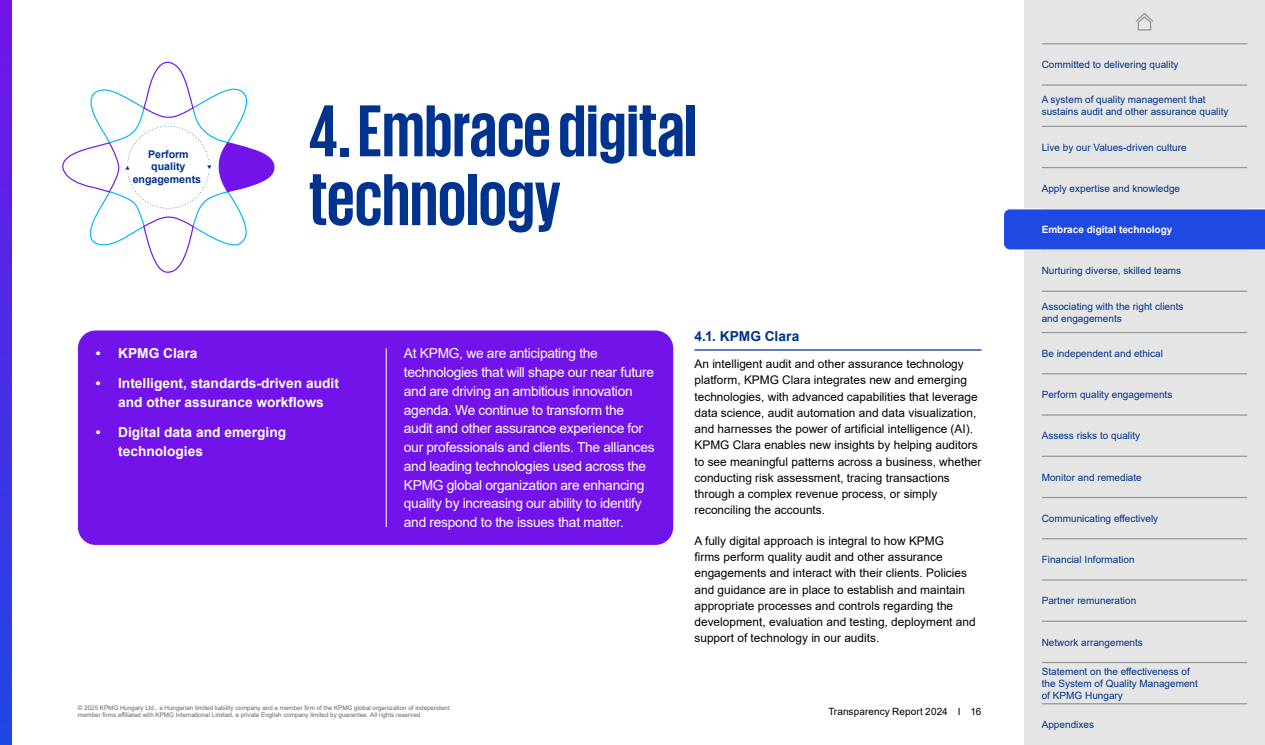
<style>
.page{position:relative;width:1265px;height:745px;background:#fff}
.page>*{position:absolute;margin:0;border:0;box-sizing:border-box;transform-origin:0 0}
.t1{font:700 75px/68.8px "KPMG";color:#00338d}
.t2{font:13.75px/18.8px "Arial";letter-spacing:-.02em;color:#fff}
.t3{font:700 13.75px/18.8px "Arial";color:#fff;text-align:center}
.t4{font:700 13.75px "Arial";letter-spacing:.005em;color:#00338d}
.t5{font:11.88px/16.2px "Arial";color:#000}
.t6{font:700 10.62px/12.8px "Arial";color:#00338d;text-align:center}
.t7{font:10px/12px "Arial";color:#00338d}
.t8{font:10px "Arial";letter-spacing:.01em;color:#000}
.t9{font:700 10px "Arial";color:#fff}
.t10{font:6.25px/7.5px "Arial";color:#666}
</style>
<div class="page">
<div style="left:78px;top:330px;width:595px;height:214px;background:#7213ea;border-radius:18px"></div>
<svg style="left:62px;top:61px;width:213px;height:212px"></svg>
<hr style="left:694px;top:349px;width:287px;height:1px;background:#00338d">
<hr style="left:386px;top:348px;width:1px;height:179px;background:#fff">
<div style="left:1024px;top:0;width:241px;height:744px;background:#e5e5e5"></div>
<svg style="left:0;top:0;width:12px;height:744px;background:#482de6"></svg>
<svg style="left:1136px;top:13px;width:17px;height:18px"></svg>
<hr style="left:1042px;top:43px;width:205px;height:1px;background:#989898">
<hr style="left:1042px;top:84px;width:205px;height:2px;background:#989898">
<hr style="left:1042px;top:126px;width:205px;height:1px;background:#989898">
<hr style="left:1042px;top:167px;width:205px;height:1px;background:#989898">
<hr style="left:1042px;top:290px;width:205px;height:2px;background:#989898">
<hr style="left:1042px;top:332px;width:205px;height:1px;background:#989898">
<hr style="left:1042px;top:373px;width:205px;height:1px;background:#989898">
<hr style="left:1042px;top:414px;width:205px;height:1px;background:#989898">
<hr style="left:1042px;top:455px;width:205px;height:1px;background:#989898">
<hr style="left:1042px;top:496px;width:205px;height:2px;background:#989898">
<hr style="left:1042px;top:537px;width:205px;height:2px;background:#989898">
<hr style="left:1042px;top:620px;width:205px;height:1px;background:#989898">
<hr style="left:1042px;top:661px;width:205px;height:1px;background:#989898">
<hr style="left:1042px;top:579px;width:205px;height:1px;background:#989898">
<hr style="left:1042px;top:702px;width:205px;height:2px;background:#989898">
<svg style="left:1004px;top:208px;width:261px;height:42px;background:#2851e3"></svg>
<h1 class="t1" style="left:309px;top:94px;width:390px">4. Embrace digital technology</h1>
<p class="t6" style="left:133px;top:147px;width:70px">Perform quality engagements</p>
<p class="t6" style="left:369px;top:147px;width:42px">Perform</p>
<p class="t6" style="left:589px;top:147px;width:42px">Perform</p>
<p class="t6" style="left:353px;top:173px;width:70px">engagements</p>
<p class="t3" style="left:96px;top:344px;width:103px">• KPMG Clara</p>
<p class="t3" style="left:96px;top:374px;width:245px">• Intelligent, standards-driven audit and other assurance workflows</p>
<p class="t3" style="left:118px;top:423px;width:170px;text-align:left;text-indent:-22px">• Digital data and emerging technologies</p>
<p class="t2" style="left:404px;top:344px;width:252px">At KPMG, we are anticipating the technologies that will shape our near future and are driving an ambitious innovation agenda. We continue to transform the audit and other assurance experience for our professionals and clients. The alliances and leading technologies used across the KPMG global organization are enhancing quality by increasing our ability to identify and respond to the issues that matter.</p>
<p class="t10" style="left:78px;top:703px;width:373px">© 2025 KPMG Hungary Ltd., a Hungarian limited liability company and a member firm of the KPMG global organization of independent member firms affiliated with KPMG International Limited, a private English company limited by guarantee. All rights reserved.</p>
<p class="t4" style="left:694px;top:326px;width:106px">4.1. KPMG Clara</p>
<p class="t5" style="left:694px;top:355px;width:289px">An intelligent audit and other assurance technology platform, KPMG Clara integrates new and emerging technologies, with advanced capabilities that leverage data science, audit automation and data visualization, and harnesses the power of artificial intelligence (AI).<br>KPMG Clara enables new insights by helping auditors to see meaningful patterns across a business, whether conducting risk assessment, tracing transactions through a complex revenue process, or simply reconciling the accounts.</p>
<p class="t5" style="left:694px;top:532px;width:283px">A fully digital approach is integral to how KPMG<br>firms perform quality audit and other assurance engagements and interact with their clients. Policies and guidance are in place to establish and maintain appropriate processes and controls regarding the development, evaluation and testing, deployment and support of technology in our audits.</p>
<p class="t8" style="left:828px;top:704px;width:155px">Transparency Report 2024 I 16</p>
<p class="t7" style="left:1042px;top:58px;width:138px">Committed to delivering quality</p>
<p class="t7" style="left:1042px;top:94px;width:188px">A system of quality management that sustains audit and other assurance quality</p>
<p class="t7" style="left:1042px;top:141px;width:146px">Live by our Values-driven culture</p>
<p class="t7" style="left:1042px;top:182px;width:140px">Apply expertise and knowledge</p>
<p class="t9" style="left:1042px;top:222px;width:132px">Embrace digital technology</p>
<p class="t7" style="left:1042px;top:264px;width:141px">Nurturing diverse, skilled teams</p>
<p class="t7" style="left:1042px;top:300px;width:143px">Associating with the right clients and engagements</p>
<p class="t7" style="left:1042px;top:347px;width:123px">Be independent and ethical</p>
<p class="t7" style="left:1042px;top:388px;width:132px">Perform quality engagements</p>
<p class="t7" style="left:1042px;top:429px;width:100px">Assess risks to quality</p>
<p class="t7" style="left:1042px;top:470px;width:102px">Monitor and remediate</p>
<p class="t7" style="left:1042px;top:512px;width:118px">Communicating effectively</p>
<p class="t7" style="left:1042px;top:553px;width:94px">Financial Information</p>
<p class="t7" style="left:1042px;top:594px;width:96px">Partner remuneration</p>
<p class="t7" style="left:1042px;top:635px;width:103px">Network arrangements</p>
<p class="t7" style="left:1042px;top:664px;width:158px">Statement on the effectiveness of the System of Quality Management of KPMG Hungary</p>
<p class="t7" style="left:1042px;top:718px;width:54px">Appendixes</p>
</div>
